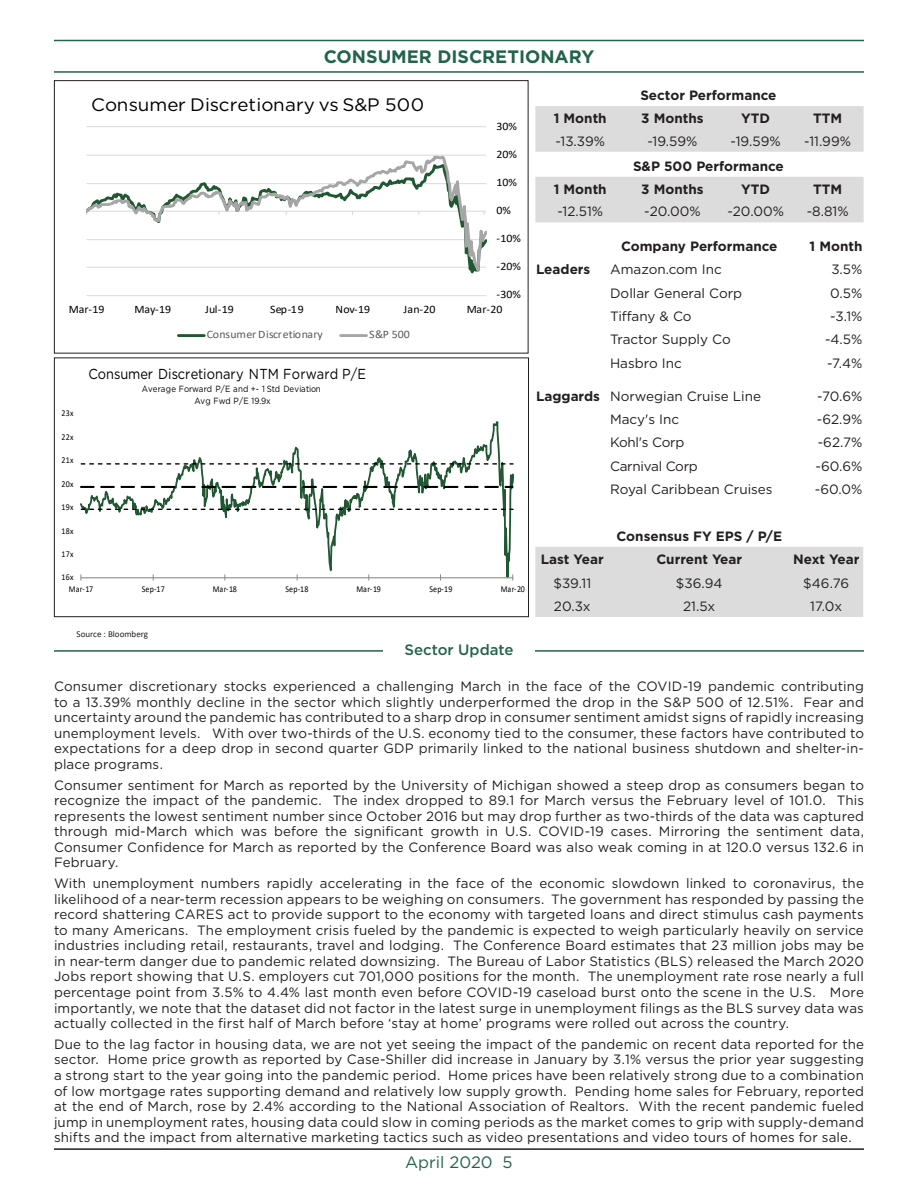
<style>
.page{position:relative;width:918px;height:1188px;background:#fff}
.page>*{position:absolute;margin:0;border:0;box-sizing:border-box;transform-origin:0 0}
.t1{font:18px "Gotham";color:#000;scale:1.04 1}
.t2{font:700 18px "Gotham";color:#22644a}
.t3{font:16.5px "Gotham";color:#22644a}
.t4{font:500 15px "Gotham";color:#22644a}
.t5{font:14.4px "Gotham";letter-spacing:.005em;color:#000;scale:.89 1}
.t6{font:13.5px/15.6px "Gotham";color:#231f20;text-align:justify}
.t7{font:700 13.5px "Gotham";color:#231f20}
.t8{font:13.5px "Gotham";letter-spacing:-.02em;color:#231f20}
.t9{font:11.4px "Calibri";letter-spacing:-.005em;color:#000;scale:1.04 1}
.t10{font:11.4px "Calibri";color:#595959;scale:1.04 1}
.t11{font:9px "Calibri";letter-spacing:.03em;color:#000;scale:.89 1}
.t12{font:9px/12.1px "Gotham";letter-spacing:-.015em;color:#000;text-align:center;scale:.89 1}
.t13{font:9px "Calibri";color:#231f20}
</style>
<div class="page">
<hr style="left:54px;top:650px;width:810px;height:2px;background:#22644a">
<hr style="left:54px;top:40px;width:810px;height:1px;background:#22644a">
<hr style="left:54px;top:71px;width:810px;height:2px;background:#22644a">
<hr style="left:54px;top:1148px;width:810px;height:2px;background:#231f20">
<div style="left:383px;top:643px;width:152px;height:13px;background:#fff"></div>
<div style="left:535px;top:547px;width:328px;height:70px;background:#dcdcdc"></div>
<svg style="left:535px;top:106px;width:329px;height:116px"></svg>
<hr style="left:87px;top:126px;width:399px;height:1px;background:#d9d9d9">
<svg style="left:86px;top:154px;width:401px;height:142px"></svg>
<hr style="left:178px;top:334px;width:26px;height:3px;background:#215732">
<hr style="left:341px;top:334px;width:25px;height:3px;background:#a6a6a6">
<div style="left:54px;top:80px;width:474px;height:274px;border:1px solid #231f20"></div>
<svg style="left:81px;top:421px;width:433px;height:157px"></svg>
<svg style="left:81px;top:463px;width:433px;height:2px"></svg>
<svg style="left:81px;top:508px;width:433px;height:3px"></svg>
<svg style="left:81px;top:485px;width:433px;height:4px"></svg>
<div style="left:54px;top:358px;width:475px;height:259px;border:1px solid #231f20"></div>
<p class="t2" style="left:324px;top:44px;width:272px">CONSUMER DISCRETIONARY</p>
<p class="t1" style="left:91px;top:93px;width:322px">Consumer Discretionary vs S&amp;P 500</p>
<p class="t9" style="left:497px;top:118px;width:21px">30%</p>
<p class="t9" style="left:497px;top:146px;width:21px">20%</p>
<p class="t9" style="left:497px;top:174px;width:21px">10%</p>
<p class="t9" style="left:497px;top:202px;width:15px">0%</p>
<p class="t9" style="left:497px;top:231px;width:25px">-10%</p>
<p class="t9" style="left:497px;top:259px;width:25px">-20%</p>
<p class="t9" style="left:497px;top:287px;width:25px">-30%</p>
<p class="t9" style="left:69px;top:302px;width:36px">Mar-19</p>
<p class="t9" style="left:134px;top:302px;width:37px">May-19</p>
<p class="t9" style="left:205px;top:302px;width:29px">Jul-19</p>
<p class="t9" style="left:270px;top:302px;width:34px">Sep-19</p>
<p class="t9" style="left:336px;top:302px;width:35px">Nov-19</p>
<p class="t9" style="left:404px;top:302px;width:32px">Jan-20</p>
<p class="t9" style="left:467px;top:302px;width:36px">Mar-20</p>
<p class="t10" style="left:207px;top:327px;width:113px">Consumer Discretionary</p>
<p class="t10" style="left:369px;top:327px;width:41px">S&amp;P 500</p>
<p class="t5" style="left:88px;top:365px;width:313px">Consumer Discretionary NTM Forward P/E</p>
<p class="t11" style="left:62px;top:407px;width:15px">23x</p>
<p class="t11" style="left:62px;top:430px;width:15px">22x</p>
<p class="t11" style="left:62px;top:454px;width:15px">21x</p>
<p class="t11" style="left:62px;top:477px;width:15px">20x</p>
<p class="t11" style="left:62px;top:501px;width:15px">19x</p>
<p class="t11" style="left:62px;top:524px;width:15px">18x</p>
<p class="t11" style="left:62px;top:548px;width:15px">17x</p>
<p class="t11" style="left:62px;top:571px;width:15px">16x</p>
<p class="t12" style="left:142px;top:383px;width:202px">Average Forward P/E and +- 1 Std Deviation<br>Avg Fwd P/E 19.9x</p>
<p class="t11" style="left:69px;top:583px;width:29px">Mar-17</p>
<p class="t11" style="left:142px;top:583px;width:27px">Sep-17</p>
<p class="t11" style="left:213px;top:583px;width:29px">Mar-18</p>
<p class="t11" style="left:286px;top:583px;width:27px">Sep-18</p>
<p class="t11" style="left:357px;top:583px;width:29px">Mar-19</p>
<p class="t11" style="left:429px;top:583px;width:27px">Sep-19</p>
<p class="t11" style="left:501px;top:583px;width:29px">Mar-20</p>
<p class="t13" style="left:77px;top:628px;width:73px">Source : Bloomberg</p>
<p class="t4" style="left:405px;top:640px;width:110px">Sector Update</p>
<p class="t7" style="left:640px;top:86px;width:138px">Sector Performance</p>
<p class="t7" style="left:554px;top:109px;width:54px">1 Month</p>
<p class="t7" style="left:641px;top:109px;width:64px">3 Months</p>
<p class="t7" style="left:741px;top:109px;width:30px">YTD</p>
<p class="t7" style="left:813px;top:109px;width:31px">TTM</p>
<p class="t6" style="left:555px;top:133px;width:51px">-13.39%</p>
<p class="t6" style="left:647px;top:133px;width:52px">-19.59%</p>
<p class="t6" style="left:731px;top:133px;width:52px">-19.59%</p>
<p class="t6" style="left:804px;top:133px;width:48px">-11.99%</p>
<p class="t7" style="left:633px;top:157px;width:152px">S&amp;P 500 Performance</p>
<p class="t7" style="left:554px;top:180px;width:54px">1 Month</p>
<p class="t7" style="left:641px;top:180px;width:64px">3 Months</p>
<p class="t7" style="left:741px;top:180px;width:30px">YTD</p>
<p class="t7" style="left:813px;top:180px;width:31px">TTM</p>
<p class="t6" style="left:557px;top:204px;width:47px">-12.51%</p>
<p class="t6" style="left:644px;top:204px;width:58px">-20.00%</p>
<p class="t6" style="left:727px;top:204px;width:58px">-20.00%</p>
<p class="t6" style="left:807px;top:204px;width:43px">-8.81%</p>
<p class="t7" style="left:621px;top:237px;width:158px">Company Performance</p>
<p class="t7" style="left:810px;top:237px;width:54px">1 Month</p>
<p class="t7" style="left:536px;top:260px;width:56px">Leaders</p>
<p class="t6" style="left:610px;top:261px;width:113px">Amazon.com Inc</p>
<p class="t6" style="left:831px;top:261px;width:33px">3.5%</p>
<p class="t6" style="left:610px;top:285px;width:134px">Dollar General Corp</p>
<p class="t6" style="left:830px;top:285px;width:34px">0.5%</p>
<p class="t6" style="left:610px;top:308px;width:83px">Tiffany &amp; Co</p>
<p class="t6" style="left:830px;top:308px;width:34px">-3.1%</p>
<p class="t6" style="left:610px;top:331px;width:122px">Tractor Supply Co</p>
<p class="t6" style="left:825px;top:331px;width:39px">-4.5%</p>
<p class="t6" style="left:610px;top:355px;width:73px">Hasbro Inc</p>
<p class="t6" style="left:827px;top:355px;width:37px">-7.4%</p>
<p class="t7" style="left:536px;top:387px;width:65px">Laggards</p>
<p class="t6" style="left:610px;top:388px;width:153px">Norwegian Cruise Line</p>
<p class="t6" style="left:817px;top:388px;width:47px">-70.6%</p>
<p class="t6" style="left:610px;top:411px;width:71px">Macy's Inc</p>
<p class="t6" style="left:817px;top:411px;width:47px">-62.9%</p>
<p class="t8" style="left:610px;top:434px;width:76px">Kohl's Corp</p>
<p class="t6" style="left:818px;top:434px;width:46px">-62.7%</p>
<p class="t8" style="left:610px;top:457px;width:89px">Carnival Corp</p>
<p class="t6" style="left:816px;top:458px;width:48px">-60.6%</p>
<p class="t6" style="left:610px;top:481px;width:164px">Royal Caribbean Cruises</p>
<p class="t6" style="left:815px;top:481px;width:49px">-60.0%</p>
<p class="t7" style="left:616px;top:527px;width:167px">Consensus FY EPS / P/E</p>
<p class="t7" style="left:541px;top:551px;width:64px">Last Year</p>
<p class="t7" style="left:656px;top:551px;width:87px">Current Year</p>
<p class="t7" style="left:793px;top:551px;width:68px">Next Year</p>
<p class="t6" style="left:553px;top:575px;width:39px">$39.11</p>
<p class="t6" style="left:676px;top:575px;width:48px">$36.94</p>
<p class="t6" style="left:803px;top:575px;width:47px">$46.76</p>
<p class="t6" style="left:554px;top:598px;width:38px">20.3x</p>
<p class="t6" style="left:683px;top:598px;width:34px">21.5x</p>
<p class="t6" style="left:810px;top:598px;width:33px">17.0x</p>
<p class="t6" style="left:54px;top:678px;width:812px">Consumer discretionary stocks experienced a challenging March in the face of the COVID-19 pandemic contributing to a 13.39% monthly decline in the sector which slightly underperformed the drop in the S&amp;P 500 of 12.51%. Fear and uncertainty around the pandemic has contributed to a sharp drop in consumer sentiment amidst signs of rapidly increasing unemployment levels. With over two-thirds of the U.S. economy tied to the consumer, these factors have contributed to expectations for a deep drop in second quarter GDP primarily linked to the national business shutdown and shelter-in&shy;place programs.</p>
<p class="t6" style="left:54px;top:777px;width:812px">Consumer sentiment for March as reported by the University of Michigan showed a steep drop as consumers began to recognize the impact of the pandemic. The index dropped to 89.1 for March versus the February level of 101.0. This represents the lowest sentiment number since October 2016 but may drop further as two-thirds of the data was captured through mid-March which was before the significant growth in U.S. COVID-19 cases. Mirroring the sentiment data, Consumer Confidence for March as reported by the Conference Board was also weak coming in at 120.0 versus 132.6 in February.</p>
<p class="t6" style="left:54px;top:875px;width:812px">With unemployment numbers rapidly accelerating in the face of the economic slowdown linked to coronavirus, the likelihood of a near-term recession appears to be weighing on consumers. The government has responded by passing the record shattering CARES act to provide support to the economy with targeted loans and direct stimulus cash payments to many Americans. The employment crisis fueled by the pandemic is expected to weigh particularly heavily on service industries including retail, restaurants, travel and lodging. The Conference Board estimates that 23 million jobs may be in near-term danger due to pandemic related downsizing. The Bureau of Labor Statistics (BLS) released the March 2020<br>Jobs report showing that U.S. employers cut 701,000 positions for the month. The unemployment rate rose nearly a full percentage point from 3.5% to 4.4% last month even before COVID-19 caseload burst onto the scene in the U.S. More importantly, we note that the dataset did not factor in the latest surge in unemployment filings as the BLS survey data was actually collected in the first half of March before ‘stay at home’ programs were rolled out across the country.</p>
<p class="t6" style="left:54px;top:1036px;width:812px">Due to the lag factor in housing data, we are not yet seeing the impact of the pandemic on recent data reported for the sector. Home price growth as reported by Case-Shiller did increase in January by 3.1% versus the prior year suggesting a strong start to the year going into the pandemic period. Home prices have been relatively strong due to a combination of low mortgage rates supporting demand and relatively low supply growth. Pending home sales for February, reported at the end of March, rose by 2.4% according to the National Association of Realtors. With the recent pandemic fueled jump in unemployment rates, housing data could slow in coming periods as the market comes to grip with supply-demand shifts and the impact from alternative marketing tactics such as video presentations and video tours of homes for sale.</p>
<p class="t3" style="left:405px;top:1151px;width:109px">April 2020 5</p>
</div>
